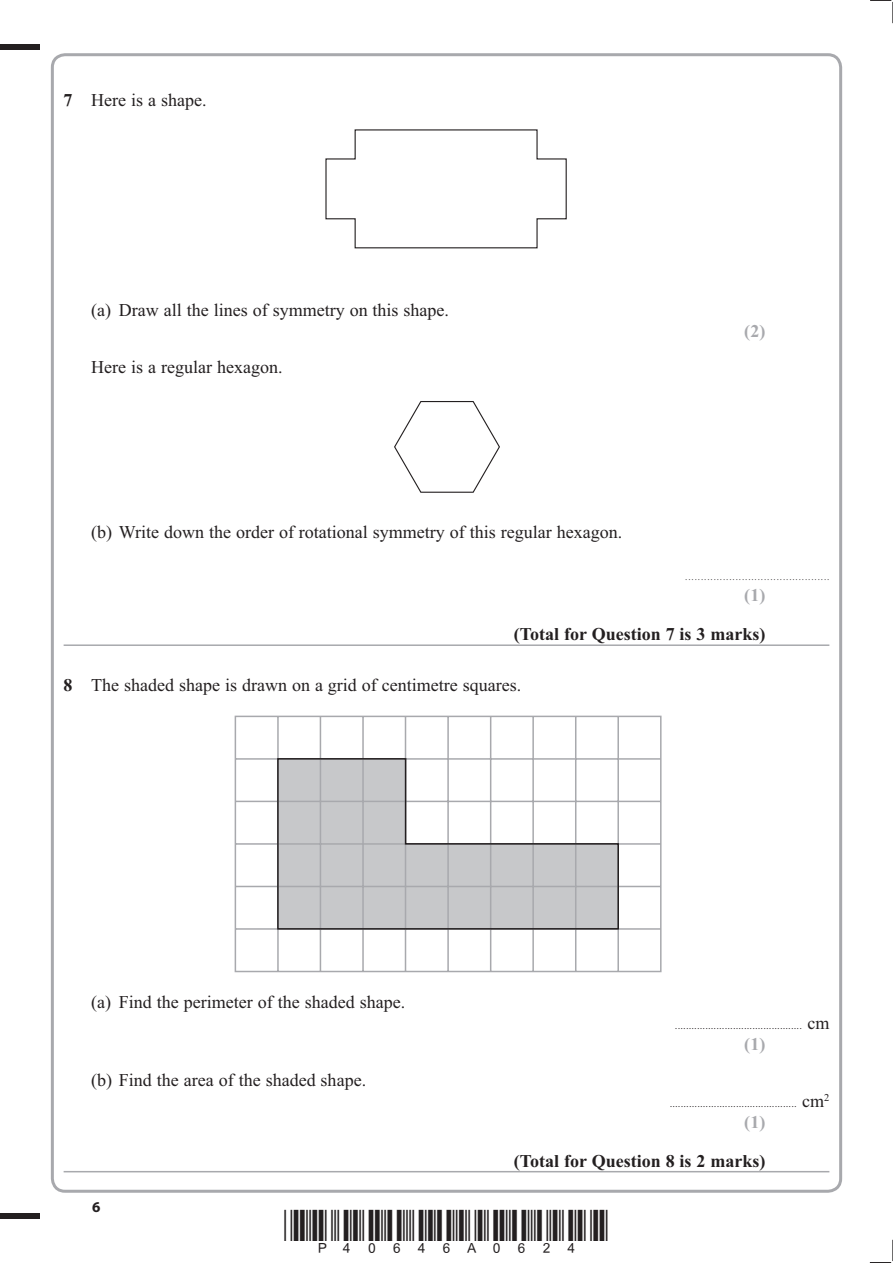
<style>
.page{position:relative;width:893px;height:1263px;background:#fff}
.page>*{position:absolute;margin:0;border:0;box-sizing:border-box;transform-origin:0 0}
.t1{font:18px "Times New Roman";color:#231f20}
.t2{font:700 18px "Times New Roman";color:#231f20}
.t3{font:700 18px "Times New Roman";color:#a8a9ad}
.t4{font:700 15px "Myriad Pro";color:#231f20}
.t5{font:9px "Myriad Pro";color:#231f20}
.t6{font:9px "Times New Roman";color:#231f20}
.s1{font-weight:700}
.s2{font-family:"Times New Roman";font-size:18px}
</style>
<div class="page">
<div style="left:0;top:44px;width:40px;height:5px;background:#231f20"></div>
<div style="left:0;top:1214px;width:40px;height:5px;background:#231f20"></div>
<svg style="left:870px;top:0;width:23px;height:23px"></svg>
<svg style="left:869px;top:1240px;width:24px;height:23px"></svg>
<hr style="left:64px;top:644px;width:765px;height:2px;background:#a8a9ad">
<hr style="left:64px;top:1171px;width:765px;height:1px;background:#a8a9ad">
<svg style="left:325px;top:129px;width:242px;height:120px"></svg>
<svg style="left:394px;top:401px;width:106px;height:92px"></svg>
<svg style="left:234px;top:715px;width:428px;height:258px"></svg>
<svg style="left:276px;top:757px;width:343px;height:173px"></svg>
<p class="t1" style="left:64px;top:94px;width:144px"><span class="s1">7</span> Here is a shape.</p>
<p class="t1" style="left:91px;top:304px;width:359px">(a) Draw all the lines of symmetry on this shape.</p>
<p class="t1" style="left:91px;top:361px;width:193px">Here is a regular hexagon.</p>
<p class="t1" style="left:91px;top:526px;width:532px">(b) Write down the order of rotational symmetry of this regular hexagon.</p>
<p class="t3" style="left:744px;top:325px;width:23px">(2)</p>
<p class="t6" style="left:685px;top:574px;width:146px">..............................................</p>
<p class="t3" style="left:744px;top:589px;width:23px">(1)</p>
<p class="t2" style="left:513px;top:628px;width:253px">(Total for Question 7 is 3 marks)</p>
<p class="t1" style="left:64px;top:679px;width:459px"><span class="s1">8</span> The shaded shape is drawn on a grid of centimetre squares.</p>
<p class="t1" style="left:91px;top:995px;width:315px">(a) Find the perimeter of the shaded shape.</p>
<p class="t1" style="left:91px;top:1073px;width:276px">(b) Find the area of the shaded shape.</p>
<p class="t4" style="left:92px;top:1198px;width:10px">6</p>
<p class="t5" style="left:675px;top:1022px;width:156px">.............................................. <span class="s2">cm</span></p>
<p class="t3" style="left:744px;top:1038px;width:23px">(1)</p>
<p class="t5" style="left:670px;top:1100px;width:161px">.............................................. <span class="s2">cm</span><sup>2</sup></p>
<p class="t3" style="left:744px;top:1116px;width:23px">(1)</p>
<p class="t2" style="left:513px;top:1155px;width:253px">(Total for Question 8 is 2 marks)</p>
</div>
